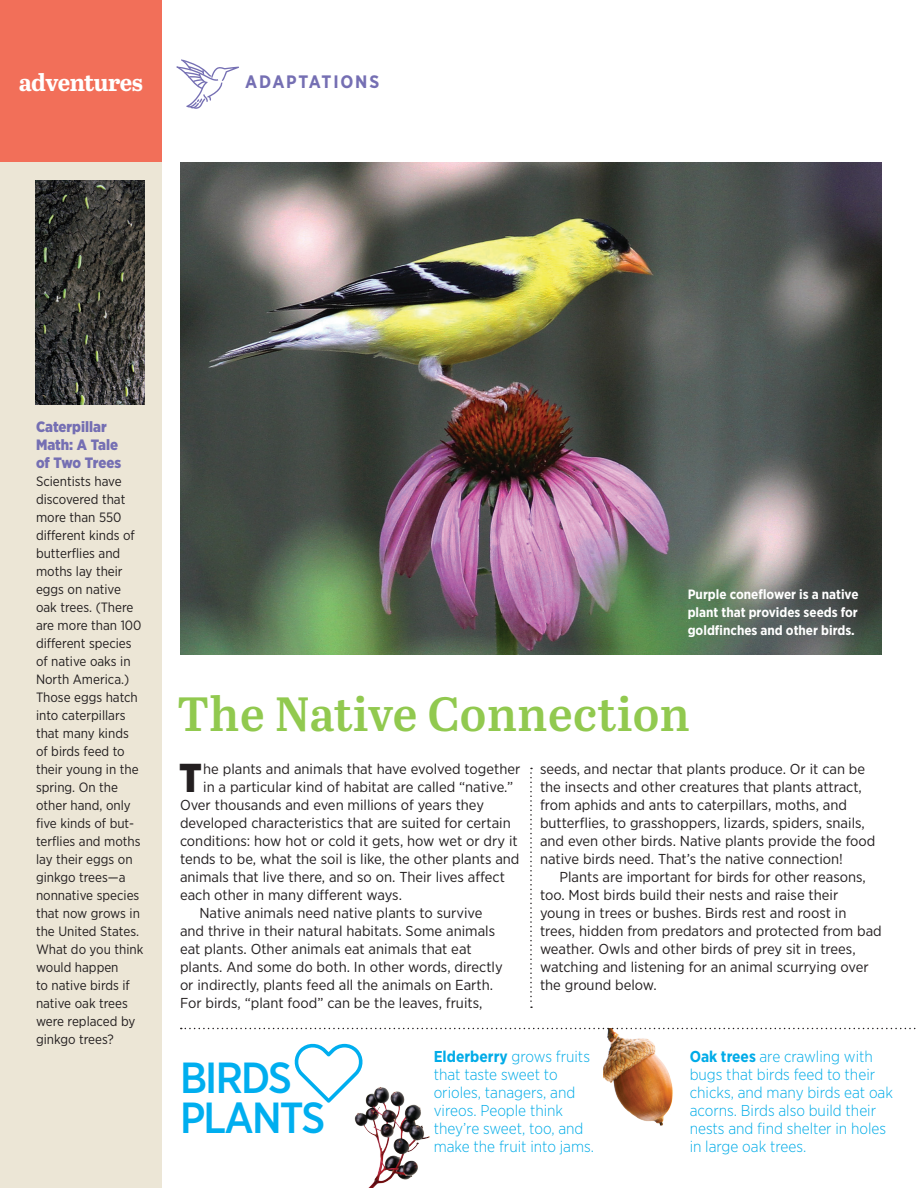
<style>
.page{position:relative;width:918px;height:1188px;background:#fff}
.page>*{position:absolute;margin:0;border:0;box-sizing:border-box;transform-origin:0 0}
.t1{font:600 48px "Abril Text";letter-spacing:.01em;color:#91c94f}
.t2{font:500 43.5px "Gotham Narrow";letter-spacing:-.04em;color:#00aeef}
.t3{font:900 40.35px "Gotham Narrow";color:#231f20}
.t4{font:700 24px "Abril Text";letter-spacing:-.025em;color:#fff}
.t5{font:700 18px "Gotham Narrow";letter-spacing:.1em;color:#756fb3}
.t6{font:300 15.75px/18px "Gotham Narrow";color:#00abe7}
.t7{font:900 15px/18px "Gotham Narrow";color:#756fb3}
.t8{font:14.4px "Gotham Narrow";color:#231f20;scale:1.04 1}
.t9{font:13.5px/18px "Gotham Narrow";color:#231f20}
.t10{font:700 13.5px/18px "Gotham Narrow";color:#fff;text-align:justify}
.s1{font-weight:700}
</style>
<div class="page">
<img style="left:603px;top:1029px;width:108px;height:97px">
<svg style="left:181px;top:1028px;width:735px;height:1px"></svg>
<img style="left:180px;top:162px;width:702px;height:493px">
<img style="left:354px;top:1087px;width:76px;height:101px">
<div style="left:0;top:162px;width:162px;height:1026px;background:#ece6d6"></div>
<svg style="left:294px;top:1043px;width:70px;height:60px"></svg>
<svg style="left:530px;top:768px;width:2px;height:240px"></svg>
<svg style="left:176px;top:59px;width:63px;height:50px"></svg>
<div style="left:0;top:0;width:162px;height:162px;background:#f26f59"></div>
<img style="left:35px;top:180px;width:110px;height:225px">
<p class="t4" style="left:19px;top:64px;width:126px">adventures</p>
<p class="t5" style="left:245px;top:70px;width:136px">ADAPTATIONS</p>
<p class="t7" style="left:36px;top:418px;width:87px">Caterpillar<br>Math: A Tale of Two Trees</p>
<p class="t9" style="left:36px;top:472px;width:109px">Scientists have discovered that more than 550 different kinds of butterflies and moths lay their eggs on native oak trees. (There are more than 100 different species of native oaks in<br>North America.)<br>Those eggs hatch into caterpillars that many kinds of birds feed to their young in the spring. On the other hand, only five kinds of but&shy;terflies and moths lay their eggs on ginkgo trees—a nonnative species that now grows in the United States.<br>What do you think would happen<br>to native birds if native oak trees were replaced by ginkgo trees?</p>
<p class="t10" style="left:688px;top:585px;width:172px">Purple coneflower is a native plant that provides seeds for goldfinches and other birds.</p>
<p class="t1" style="left:178px;top:679px;width:514px">The Native Connection</p>
<p class="t3" style="left:179px;top:751px;width:24px">T</p>
<p class="t8" style="left:203px;top:760px;width:306px">he plants and animals that have evolved together</p>
<p class="t8" style="left:203px;top:778px;width:299px">in a particular kind of habitat are called “native.”</p>
<p class="t8" style="left:180px;top:796px;width:294px">Over thousands and even millions of years they</p>
<p class="t8" style="left:180px;top:814px;width:320px">developed characteristics that are suited for certain</p>
<p class="t8" style="left:180px;top:832px;width:326px">conditions: how hot or cold it gets, how wet or dry it</p>
<p class="t8" style="left:180px;top:850px;width:328px">tends to be, what the soil is like, the other plants and</p>
<p class="t8" style="left:180px;top:868px;width:314px">animals that live there, and so on. Their lives affect</p>
<p class="t8" style="left:180px;top:886px;width:215px">each other in many different ways.</p>
<p class="t8" style="left:199px;top:904px;width:274px">Native animals need native plants to survive</p>
<p class="t8" style="left:180px;top:922px;width:305px">and thrive in their natural habitats. Some animals</p>
<p class="t8" style="left:180px;top:940px;width:282px">eat plants. Other animals eat animals that eat</p>
<p class="t8" style="left:180px;top:958px;width:312px">plants. And some do both. In other words, directly</p>
<p class="t8" style="left:180px;top:976px;width:303px">or indirectly, plants feed all the animals on Earth.</p>
<p class="t8" style="left:180px;top:994px;width:292px">For birds, “plant food” can be the leaves, fruits,</p>
<p class="t8" style="left:540px;top:760px;width:314px">seeds, and nectar that plants produce. Or it can be</p>
<p class="t8" style="left:540px;top:778px;width:311px">the insects and other creatures that plants attract,</p>
<p class="t8" style="left:540px;top:796px;width:297px">from aphids and ants to caterpillars, moths, and</p>
<p class="t8" style="left:540px;top:814px;width:314px">butterflies, to grasshoppers, lizards, spiders, snails,</p>
<p class="t8" style="left:540px;top:832px;width:324px">and even other birds. Native plants provide the food</p>
<p class="t8" style="left:540px;top:850px;width:293px">native birds need. That’s the native connection!</p>
<p class="t8" style="left:559px;top:868px;width:296px">Plants are important for birds for other reasons,</p>
<p class="t8" style="left:540px;top:886px;width:288px">too. Most birds build their nests and raise their</p>
<p class="t8" style="left:540px;top:904px;width:296px">young in trees or bushes. Birds rest and roost in</p>
<p class="t8" style="left:540px;top:922px;width:330px">trees, hidden from predators and protected from bad</p>
<p class="t8" style="left:540px;top:940px;width:305px">weather. Owls and other birds of prey sit in trees,</p>
<p class="t8" style="left:540px;top:958px;width:318px">watching and listening for an animal scurrying over</p>
<p class="t8" style="left:540px;top:976px;width:114px">the ground below.</p>
<p class="t2" style="left:180px;top:1050px;width:114px">BIRDS</p>
<p class="t2" style="left:180px;top:1090px;width:147px">PLANTS</p>
<p class="t6" style="left:434px;top:1047px;width:162px"><span class="s1">Elderberry</span> grows fruits that taste sweet to orioles, tanagers, and vireos. People think they’re sweet, too, and make the fruit into jams.</p>
<p class="t6" style="left:690px;top:1047px;width:205px"><span class="s1">Oak trees</span> are crawling with bugs that birds feed to their chicks, and many birds eat oak acorns. Birds also build their nests and find shelter in holes in large oak trees.</p>
</div>
